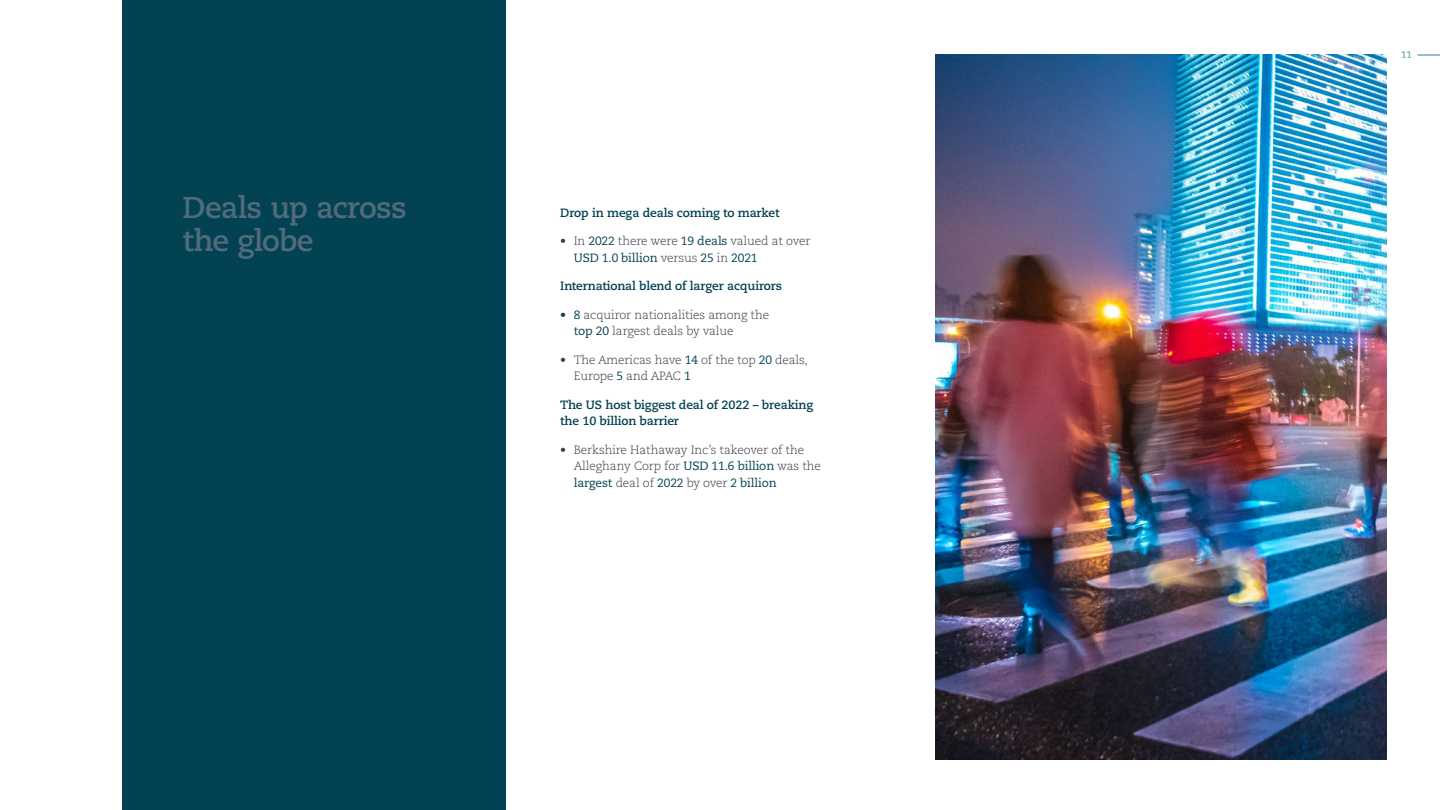
<style>
.page{position:relative;width:1440px;height:810px;background:#fff}
.page>*{position:absolute;margin:0;border:0;box-sizing:border-box;transform-origin:0 0}
.t1{font:700 30px/33px "Caecilia LT Pro 75";letter-spacing:-.025em;color:#506b7b}
.t2{font:300 12px/16.5px "Caecilia LT Pro 45";letter-spacing:-.01em;color:#3b3c43}
.t3{font:700 12px/16.5px "Caecilia LT Pro 75";letter-spacing:-.01em;color:#034252}
.t4{font:12px "Caecilia LT Pro 55 Roman";letter-spacing:-.01em;color:#034252}
.t5{font:9.75px "Caecilia LT Pro 55 Roman";color:#8bbfa2}
.s1{font-family:"Caecilia LT Pro 55 Roman";font-weight:400;color:#034252}
.s2{font-family:"Caecilia LT Pro 45";font-weight:300;color:#3b3c43}
</style>
<div class="page">
<div style="left:122px;top:0;width:384px;height:810px;background:#034252"></div>
<svg style="left:1418px;top:55px;width:22px;height:1px"></svg>
<img style="left:935px;top:54px;width:452px;height:706px">
<h1 class="t1" style="left:182px;top:190px;width:226px">Deals up across the globe</h1>
<p class="t3" style="left:560px;top:204px;width:221px">Drop in mega deals coming to market</p>
<p class="t2" style="left:560px;top:233px;width:252px">• In <span class="s1">2022</span> there were <span class="s1">19 deals</span> valued at over</p>
<p class="t4" style="left:574px;top:250px;width:185px">USD 1.0 billion <span class="s2">versus</span> 25 <span class="s2">in</span> 2021</p>
<p class="t3" style="left:560px;top:278px;width:223px">International blend of larger acquirors</p>
<p class="t2" style="left:574px;top:306px;width:197px;text-indent:-14px"><span class="s1">• 8</span> acquiror nationalities among the <span class="s1">top 20</span> largest deals by value</p>
<p class="t2" style="left:574px;top:351px;width:236px;text-indent:-14px">• The Americas have <span class="s1">14</span> of the top <span class="s1">20</span> deals,<br>Europe <span class="s1">5</span> and APAC <span class="s1">1</span></p>
<p class="t3" style="left:560px;top:396px;width:254px">The US host biggest deal of 2022 – breaking the 10 billion barrier</p>
<p class="t2" style="left:574px;top:441px;width:249px;text-indent:-14px">• Berkshire Hathaway Inc’s takeover of the<br>Alleghany Corp for <span class="s1">USD 11.6 billion</span> was the</p>
<p class="t4" style="left:574px;top:475px;width:205px">largest <span class="s2">deal of</span> 2022 <span class="s2">by over</span> 2 billion</p>
<p class="t5" style="left:1401px;top:49px;width:12px">11</p>
</div>
